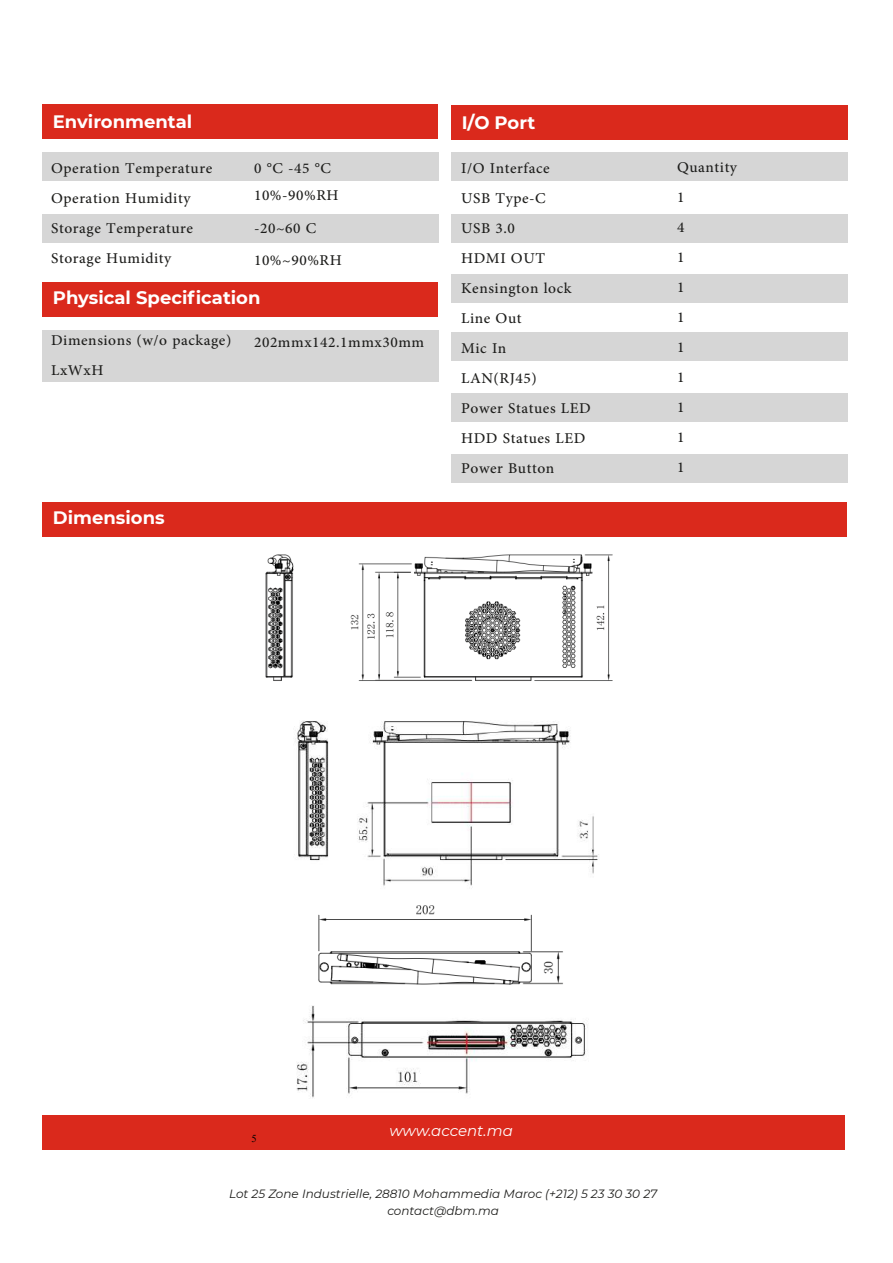
<style>
.page{position:relative;width:893px;height:1263px;background:#fff}
.page>*{position:absolute;margin:0;border:0;box-sizing:border-box;transform-origin:0 0}
.t1{font:21px/30px "Adobe Arabic";letter-spacing:.025em;color:#1d1d1b}
.t2{font:700 18px "Montserrat";color:#fff}
.t3{font:italic 15px "Montserrat";color:#fff}
.t4{font:italic 12px/16.5px "Montserrat";color:#1e1e1c;text-align:center}
.t5{font:10.65px "Times New Roman";color:#000}
</style>
<div class="page">
<img style="left:265px;top:554px;width:348px;height:127px">
<img style="left:294px;top:721px;width:305px;height:165px">
<img style="left:318px;top:905px;width:245px;height:80px">
<img style="left:296px;top:1005px;width:292px;height:93px">
<div style="left:42px;top:104px;width:395px;height:35px;background:#da291c"></div>
<div style="left:42px;top:152px;width:397px;height:29px;background:#d6d6d6"></div>
<div style="left:42px;top:214px;width:397px;height:29px;background:#d6d6d6"></div>
<div style="left:451px;top:152px;width:397px;height:29px;background:#d6d6d6"></div>
<div style="left:451px;top:214px;width:397px;height:29px;background:#d6d6d6"></div>
<div style="left:451px;top:274px;width:397px;height:29px;background:#d6d6d6"></div>
<div style="left:451px;top:332px;width:397px;height:29px;background:#d6d6d6"></div>
<div style="left:451px;top:393px;width:397px;height:29px;background:#d6d6d6"></div>
<div style="left:451px;top:454px;width:397px;height:29px;background:#d6d6d6"></div>
<div style="left:42px;top:282px;width:395px;height:35px;background:#da291c"></div>
<div style="left:42px;top:502px;width:805px;height:35px;background:#da291c"></div>
<div style="left:42px;top:331px;width:397px;height:51px;background:#d6d6d6"></div>
<div style="left:42px;top:1115px;width:803px;height:35px;background:#da291c"></div>
<div style="left:451px;top:105px;width:397px;height:34px;background:#da291c"></div>
<p class="t2" style="left:53px;top:108px;width:141px">Environmental</p>
<p class="t1" style="left:51px;top:150px;width:163px">Operation Temperature<br>Operation Humidity<br>Storage Temperature<br>Storage Humidity</p>
<p class="t1" style="left:254px;top:152px;width:86px;line-height:27.5px">0 °C -45 °C<br>10%-90%RH</p>
<p class="t1" style="left:254px;top:209px;width:89px;line-height:32.5px">-20~60 C<br>10%~90%RH</p>
<p class="t2" style="left:53px;top:285px;width:209px">Physical Specification</p>
<p class="t1" style="left:51px;top:323px;width:182px">Dimensions (w/o package)<br>LxWxH</p>
<p class="t1" style="left:254px;top:324px;width:172px">202mmx142.1mmx30mm</p>
<p class="t2" style="left:53px;top:505px;width:113px">Dimensions</p>
<p class="t2" style="left:462px;top:110px;width:75px">I/O Port</p>
<p class="t1" style="left:461px;top:150px;width:131px">I/O Interface<br>USB Type-C<br>USB 3.0<br>HDMI OUT<br>Kensington lock<br>Line Out<br>Mic In<br>LAN(RJ45)<br>Power Statues LED<br>HDD Statues LED<br>Power Button</p>
<p class="t1" style="left:677px;top:149px;width:61px">Quantity<br>1<br>4<br>1<br>1<br>1<br>1<br>1<br>1<br>1<br>1</p>
<p class="t5" style="left:252px;top:1131px;width:7px">5</p>
<p class="t3" style="left:389px;top:1120px;width:125px">www.accent.ma</p>
<p class="t4" style="left:229px;top:1185px;width:430px">Lot 25 Zone Industrielle, 28810 Mohammedia Maroc (+212) 5 23 30 30 27 contact@dbm.ma</p>
</div>
